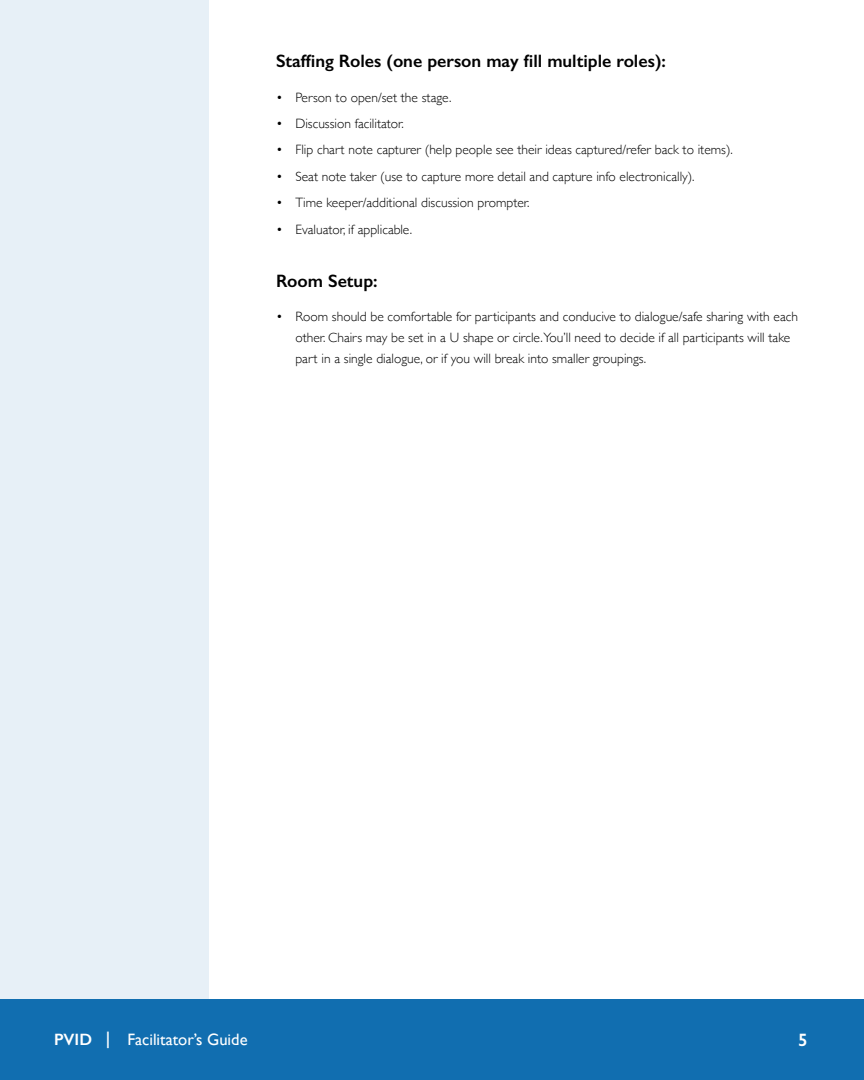
<style>
.page{position:relative;width:864px;height:1080px;background:#fff}
.page>*{position:absolute;margin:0;border:0;box-sizing:border-box;transform-origin:0 0}
.t1{font:600 18px "Gill Sans";color:#000}
.t2{font:600 18px "Gill Sans";color:#fff}
.t3{font:16.5px "Gill Sans";color:#fff}
.t4{font:300 13.5px/21px "Gill Sans";color:#000}
.s1{font-weight:600}
</style>
<div class="page">
<div style="left:0;top:999px;width:864px;height:81px;background:#116eb0"></div>
<div style="left:0;top:0;width:209px;height:999px;background:#e7f0f7"></div>
<h1 class="t1" style="left:276px;top:50px;width:391px">Staffing Roles (one person may fill multiple roles):</h1>
<p class="t4" style="left:276px;top:86px;width:177px">• Person to open/set the stage.</p>
<p class="t4" style="left:276px;top:112px;width:129px">• Discussion facilitator.</p>
<p class="t4" style="left:276px;top:139px;width:458px">• Flip chart note capturer (help people see their ideas captured/refer back to items).</p>
<p class="t4" style="left:276px;top:165px;width:420px">• Seat note taker (use to capture more detail and capture info electronically).</p>
<p class="t4" style="left:276px;top:192px;width:255px">• Time keeper/additional discussion prompter.</p>
<p class="t4" style="left:276px;top:218px;width:138px">• Evaluator, if applicable.</p>
<h1 class="t1" style="left:276px;top:270px;width:103px">Room Setup:</h1>
<p class="t4" style="left:295px;top:306px;width:504px;text-indent:-19px">• Room should be comfortable for participants and conducive to dialogue/safe sharing with each other. Chairs may be set in a U shape or circle.You’ll need to decide if all participants will take part in a single dialogue, or if you will break into smaller groupings.</p>
<p class="t3" style="left:54px;top:1029px;width:195px"><span class="s1">PVID |</span> Facilitator’s Guide</p>
<h1 class="t2" style="left:798px;top:1029px;width:11px">5</h1>
</div>
